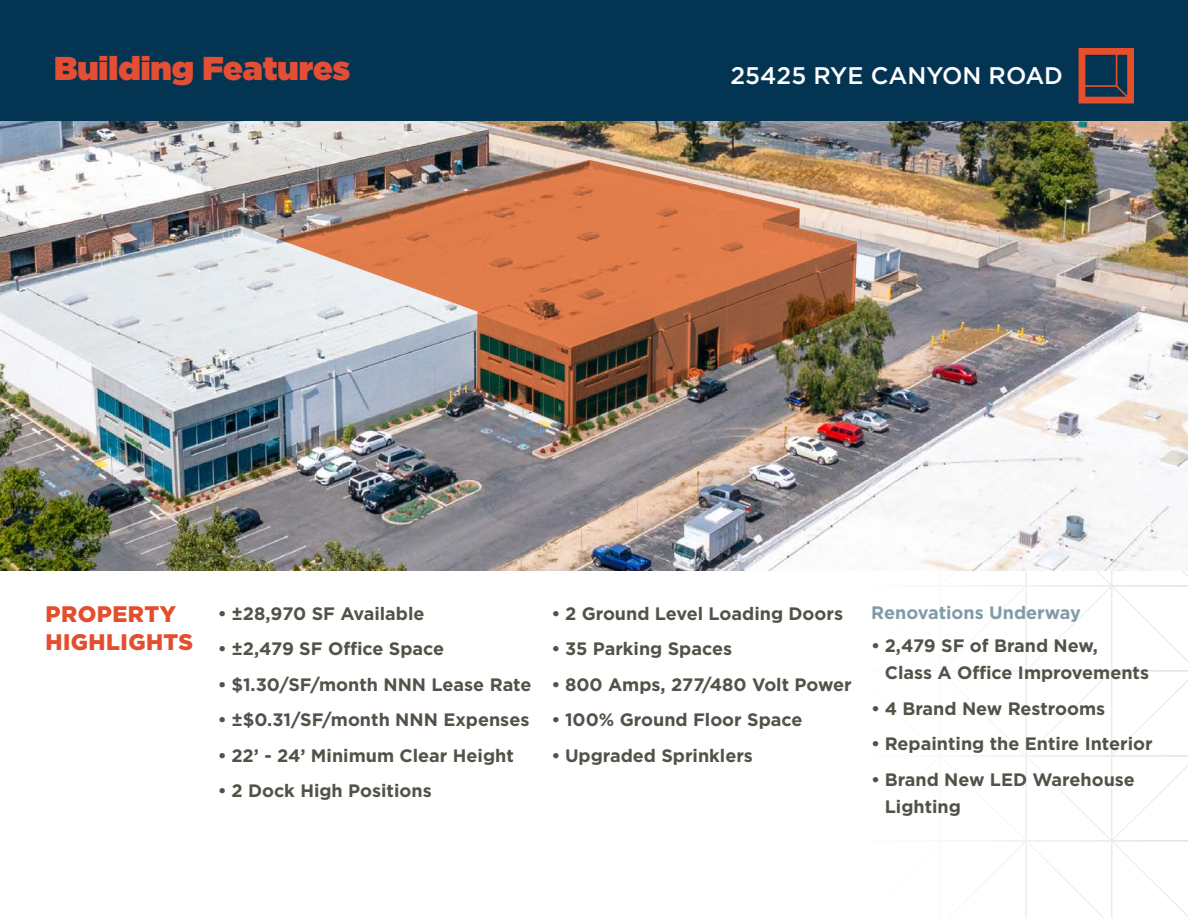
<style>
.page{position:relative;width:1188px;height:918px;background:#fff}
.page>*{position:absolute;margin:0;border:0;box-sizing:border-box;transform-origin:0 0}
.Header_1{font:900 33px "Gotham";color:#e34e34}
.t1{font:500 24px "Gotham";color:#fff}
.t2{font:900 22.5px/28.5px "Gotham";letter-spacing:.02em;color:#e34f2e}
.t3{font:700 18px/27px "Gotham";color:#535249}
.t4{font:700 18px "Gotham";color:#819aa9}
</style>
<div class="page">
<svg style="left:952px;top:570px;width:236px;height:348px"></svg>
<img style="left:0;top:122px;width:1188px;height:448px">
<img style="left:277px;top:160px;width:580px;height:267px">
<div style="left:0;top:0;width:1188px;height:122px;background:#033553"></div>
<svg style="left:1079px;top:48px;width:55px;height:55px"></svg>
<p class="Header_1" style="left:54px;top:45px;width:298px">Building Features</p>
<h2 class="t1" style="left:731px;top:60px;width:334px">25425 RYE CANYON ROAD</h2>
<p class="t2" style="left:46px;top:599px;width:149px">PROPERTY<br>HIGHLIGHTS</p>
<p class="t3" style="left:218px;top:600px;width:208px">• ±28,970 SF Available</p>
<p class="t3" style="left:218px;top:635px;width:228px">• ±2,479 SF Office Space</p>
<p class="t3" style="left:218px;top:671px;width:315px">• $1.30/SF/month NNN Lease Rate</p>
<p class="t3" style="left:218px;top:706px;width:313px">• ±$0.31/SF/month NNN Expenses</p>
<p class="t3" style="left:218px;top:742px;width:297px">• 22’ - 24’ Minimum Clear Height</p>
<p class="t3" style="left:218px;top:777px;width:215px">• 2 Dock High Positions</p>
<p class="t3" style="left:552px;top:600px;width:293px">• 2 Ground Level Loading Doors</p>
<p class="t3" style="left:552px;top:635px;width:182px">• 35 Parking Spaces</p>
<p class="t3" style="left:552px;top:671px;width:302px">• 800 Amps, 277/480 Volt Power</p>
<p class="t3" style="left:552px;top:706px;width:252px">• 100% Ground Floor Space</p>
<p class="t3" style="left:552px;top:742px;width:203px">• Upgraded Sprinklers</p>
<p class="t4" style="left:871px;top:600px;width:211px">Renovations Underway</p>
<p class="t3" style="left:885px;top:632px;width:266px;text-indent:-14px">• 2,479 SF of Brand New,<br>Class A Office Improvements</p>
<p class="t3" style="left:871px;top:695px;width:235px">• 4 Brand New Restrooms</p>
<p class="t3" style="left:871px;top:730px;width:283px">• Repainting the Entire Interior</p>
<p class="t3" style="left:885px;top:766px;width:252px;text-indent:-14px">• Brand New LED Warehouse<br>Lighting</p>
</div>
